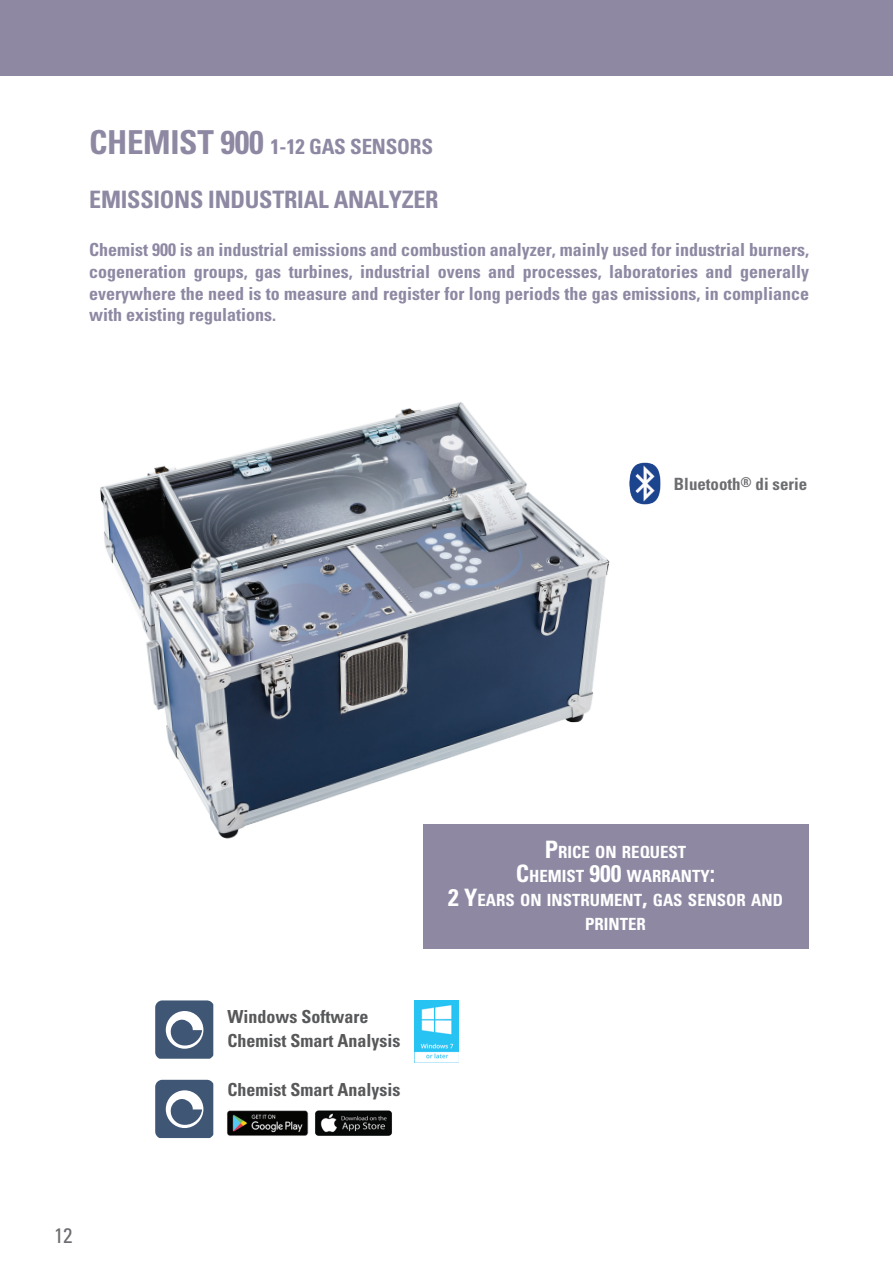
<style>
.page{position:relative;width:893px;height:1263px;background:#fff}
.page>*{position:absolute;margin:0;border:0;box-sizing:border-box;transform-origin:0 0}
.t1{font:700 condensed 24px "Univers";letter-spacing:-.01em;color:#8e88a3}
.t2{font:700 condensed 21px "Univers";letter-spacing:-.01em;color:#8e88a3}
.t3{font:condensed 21px "Univers";color:#6c6d70}
.t4{font:700 condensed 18px/21.6px "Univers";color:#8e88a3;text-align:justify}
.t5{font:700 condensed 18px "Univers";color:#57585a}
.t6{font:700 condensed 16.95px "Univers";color:#6c6d70}
.t7{font:700 condensed 16.8px/24px "Univers";color:#fff;text-align:center}
.s1{font-size:33px}
.s2{font-size:24px}
</style>
<div class="page">
<img style="left:100px;top:402px;width:510px;height:437px">
<div style="left:0;top:0;width:893px;height:75px;background:#8e88a3"></div>
<img style="left:629px;top:462px;width:32px;height:43px">
<svg style="left:155px;top:1000px;width:58px;height:59px;background:#63758e"></svg>
<img style="left:415px;top:1000px;width:43px;height:59px">
<svg style="left:155px;top:1080px;width:58px;height:58px;background:#61738d"></svg>
<img style="left:227px;top:1110px;width:81px;height:26px">
<img style="left:315px;top:1110px;width:77px;height:26px">
<div style="left:423px;top:824px;width:386px;height:124px;background:#8e88a3"></div>
<p class="t2" style="left:89px;top:133px;width:345px"><span class="s1">CHEMIST 900</span> 1-12 GAS SENSORS</p>
<p class="t1" style="left:89px;top:184px;width:351px">EMISSIONS INDUSTRIAL ANALYZER</p>
<p class="t4" style="left:89px;top:239px;width:721px">Chemist 900 is an industrial emissions and combustion analyzer, mainly used for industrial burners, cogeneration groups, gas turbines, industrial ovens and processes, laboratories and generally everywhere the need is to measure and register for long periods the gas emissions, in compliance with existing regulations.</p>
<p class="t6" style="left:674px;top:474px;width:135px">Bluetooth<sup>®</sup> di serie</p>
<p class="t3" style="left:54px;top:1222px;width:20px">12</p>
<p class="t5" style="left:227px;top:1006px;width:142px">Windows Software</p>
<p class="t5" style="left:227px;top:1029px;width:174px">Chemist Smart Analysis</p>
<p class="t5" style="left:227px;top:1079px;width:174px">Chemist Smart Analysis</p>
<p class="t7" style="left:545px;top:840px;width:143px"><span class="s2">P</span>RICE ON REQUEST</p>
<p class="t7" style="left:516px;top:864px;width:201px"><span class="s2">C</span>HEMIST <span class="s2">900</span> WARRANTY<span class="s2">:</span></p>
<p class="t7" style="left:448px;top:888px;width:336px"><span class="s2">2 Y</span>EARS ON INSTRUMENT<span class="s2">,</span> GAS SENSOR AND<br>PRINTER</p>
</div>
